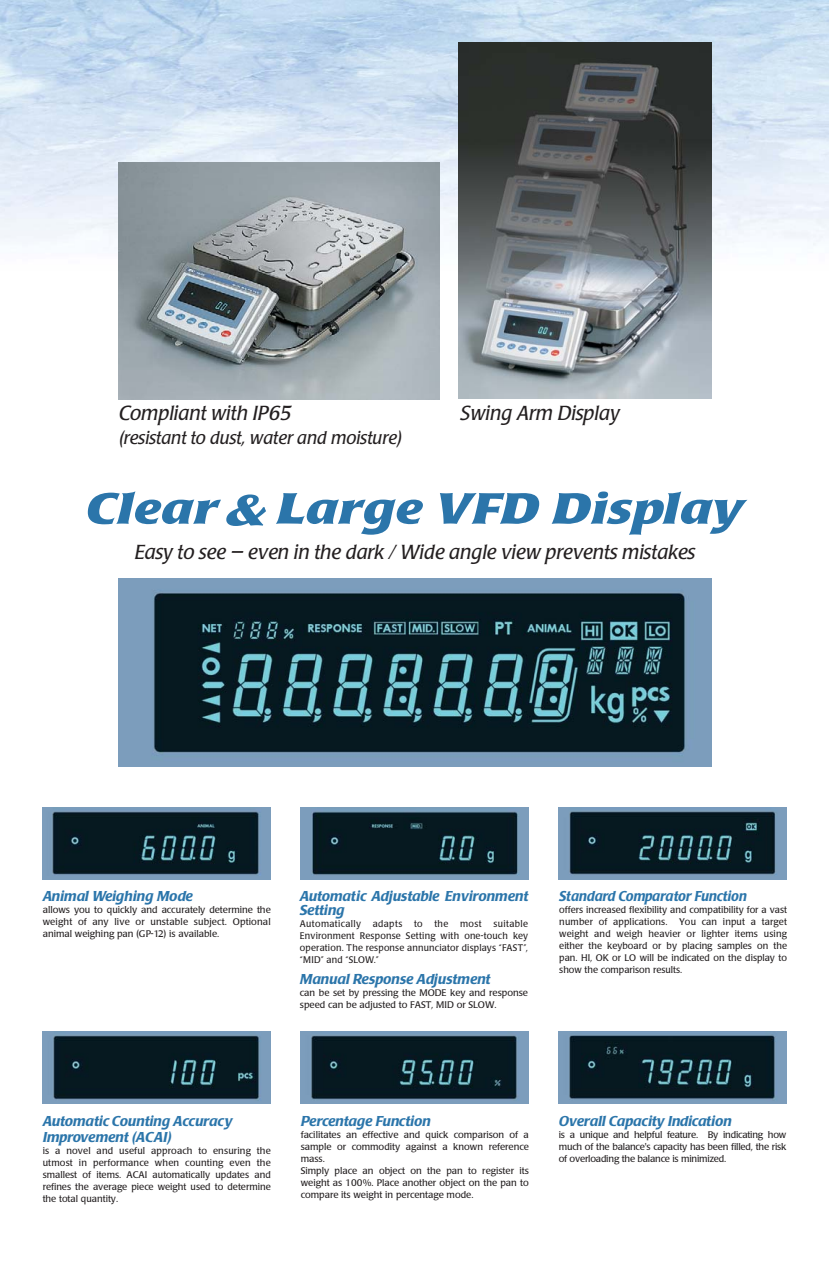
<style>
.page{position:relative;width:829px;height:1263px;background:#fff}
.page>*{position:absolute;margin:0;border:0;box-sizing:border-box;transform-origin:0 0}
.t1{font:italic 700 43.2px "Poppl Laudatio";color:#2b75aa;scale:1.25 1}
.t2{font:italic 20.1px "Poppl Laudatio";color:#231f20}
.t3{font:italic 18px "Poppl Laudatio";color:#231f20}
.t4{font:italic 500 14.1px/14.1px "Poppl Laudatio";color:#2b75aa}
.t5{font:italic 500 14.1px "Poppl Laudatio";color:#2b75aa;scale:.94 1}
.t6{font:9.45px/12px "Poppl Laudatio";color:#231f20;text-align:justify}
.t7{font:9.45px/12px "Poppl Laudatio";color:#231f20;text-align:justify;scale:.96 1}
.s1{font-family:"Optima";font-weight:900;font-size:44.1px}
</style>
<div class="page">
<img style="left:0;top:0;width:829px;height:276px">
<img style="left:118px;top:579px;width:594px;height:187px">
<img style="left:43px;top:807px;width:228px;height:72px">
<img style="left:43px;top:1031px;width:228px;height:73px">
<img style="left:301px;top:807px;width:228px;height:72px">
<img style="left:301px;top:1031px;width:228px;height:73px">
<img style="left:559px;top:807px;width:228px;height:72px">
<img style="left:559px;top:1031px;width:228px;height:73px">
<img style="left:458px;top:43px;width:254px;height:355px">
<img style="left:119px;top:163px;width:321px;height:236px">
<h2 class="t2" style="left:119px;top:406px;width:174px">Compliant with IP65</h2>
<h3 class="t3" style="left:119px;top:430px;width:285px">(resistant to dust, water and moisture)</h3>
<h2 class="t2" style="left:460px;top:406px;width:161px">Swing Arm Display</h2>
<h1 class="t1" style="left:85px;top:491px;width:528px">Clear<span class="s1">&amp;</span>Large VFD Display</h1>
<h2 class="t2" style="left:135px;top:544px;width:562px">Easy to see — even in the dark / Wide angle view prevents mistakes</h2>
<h3 class="t4" style="left:43px;top:891px;width:152px">Animal Weighing Mode</h3>
<p class="t6" style="left:43px;top:905px;width:230px">allows you to quickly and accurately determine the weight of any live or unstable subject. Optional animal weighing pan (GP-12) is available.</p>
<h3 class="t4" style="left:300px;top:891px;width:230px">Automatic Adjustable Environment<br>Setting</h3>
<p class="t7" style="left:300px;top:919px;width:239px">Automatically adapts to the most suitable Environment Response Setting with one-touch key operation. The response annunciator displays “FAST”, “MID” and “SLOW.”</p>
<h3 class="t4" style="left:300px;top:974px;width:192px">Manual Response Adjustment</h3>
<p class="t6" style="left:300px;top:988px;width:230px">can be set by pressing the MODE key and response speed can be adjusted to FAST, MID or SLOW.</p>
<h3 class="t5" style="left:559px;top:891px;width:201px">Standard Comparator Function</h3>
<p class="t6" style="left:559px;top:905px;width:229px">offers increased flexibility and compatibility for a vast number of applications. You can input a target weight and weigh heavier or lighter items using either the keyboard or by placing samples on the pan. HI, OK or LO will be indicated on the display to show the comparison results.</p>
<h3 class="t4" style="left:43px;top:1115px;width:191px;line-height:15.8px">Automatic Counting Accuracy<br>Improvement (ACAI)</h3>
<p class="t6" style="left:43px;top:1145px;width:230px">is a novel and useful approach to ensuring the utmost in performance when counting even the smallest of items. ACAI automatically updates and refines the average piece weight used to determine the total quantity.</p>
<h3 class="t4" style="left:301px;top:1116px;width:131px">Percentage Function</h3>
<p class="t6" style="left:301px;top:1130px;width:230px;text-align:left">facilitates an effective and quick comparison of a sample or commodity against a known reference mass.<br>Simply place an object on the pan to register its weight as 100%. Place another object on the pan to compare its weight in percentage mode.</p>
<h3 class="t4" style="left:559px;top:1116px;width:174px">Overall Capacity Indication</h3>
<p class="t6" style="left:559px;top:1130px;width:229px">is a unique and helpful feature. By indicating how much of the balance's capacity has been filled, the risk of overloading the balance is minimized.</p>
</div>
